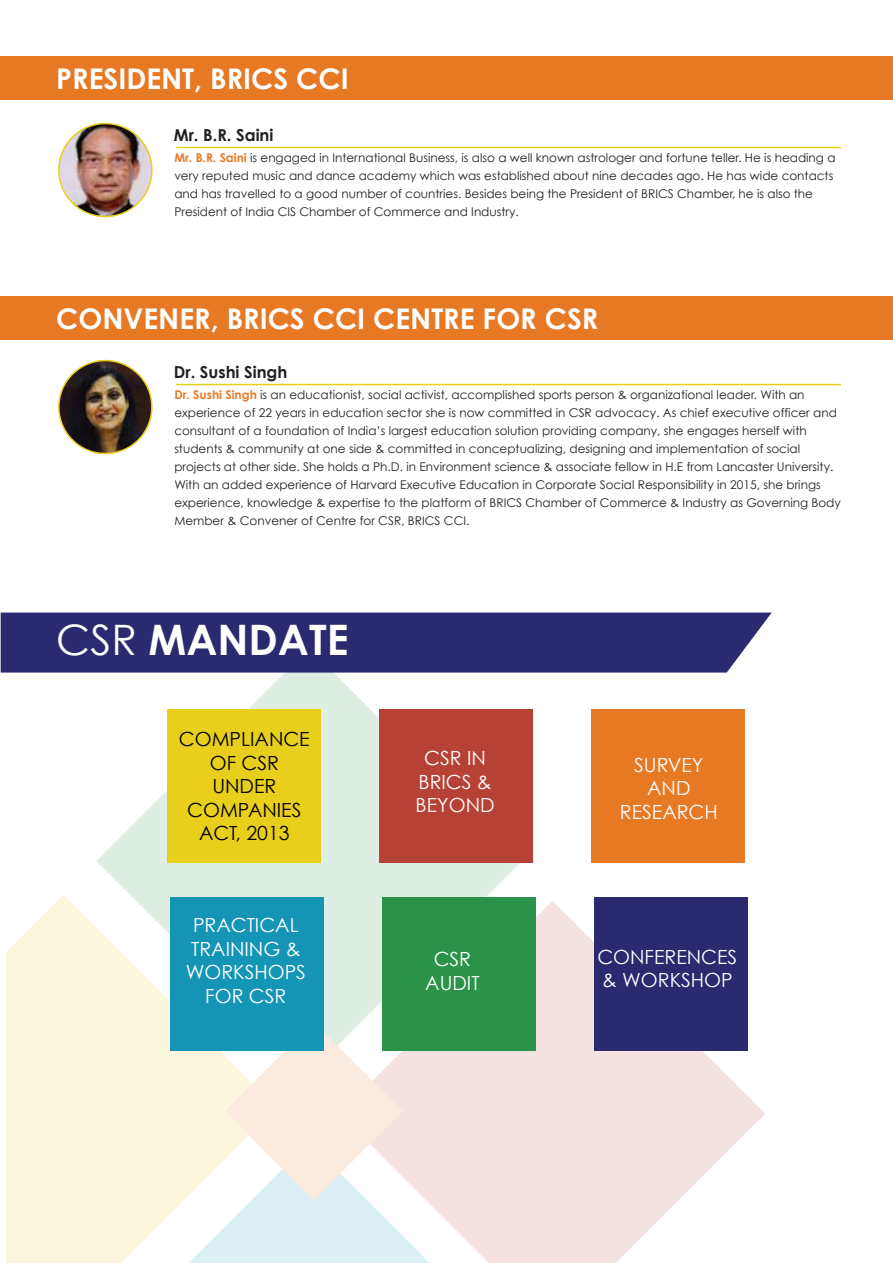
<style>
.page{position:relative;width:893px;height:1263px;background:#fff}
.page>*{position:absolute;margin:0;border:0;box-sizing:border-box;transform-origin:0 0}
.t1{font:700 42px "Century Gothic";color:#fff}
.t2{font:700 28.5px "Century Gothic";color:#fff}
.t3{font:19.5px/23.4px "Century Gothic";color:#fff;text-align:center}
.t4{font:19.5px/23.4px "Century Gothic";color:#000;text-align:center}
.t5{font:700 16.5px "Century Gothic";color:#231f20}
.t6{font:12px/18px "Century Gothic";color:#231f20}
.s1{font-weight:700;color:#e87924}
.s2{font-weight:400}
</style>
<div class="page">
<img style="left:58px;top:359px;width:95px;height:96px">
<img style="left:58px;top:122px;width:95px;height:96px">
<svg style="left:97px;top:673px;width:425px;height:349px;fill:#dfeee3"></svg>
<svg style="left:340px;top:901px;width:425px;height:362px;fill:#f4e2e1"></svg>
<svg style="left:6px;top:894px;width:270px;height:369px;fill:#fbf7dd"></svg>
<svg style="left:96px;top:1142px;width:426px;height:121px"></svg>
<svg style="left:225px;top:1022px;width:178px;height:178px"></svg>
<div style="left:0;top:56px;width:893px;height:44px;background:#e87924"></div>
<div style="left:0;top:296px;width:893px;height:44px;background:#e87924"></div>
<hr style="left:176px;top:147px;width:665px;height:1px;background:#e8cf1c">
<hr style="left:176px;top:384px;width:665px;height:1px;background:#e8cf1c">
<div style="left:1px;top:613px;width:771px;height:60px;background:#2b296f"></div>
<div style="left:167px;top:710px;width:153px;height:152px;background:#e8cf1c"></div>
<div style="left:380px;top:710px;width:153px;height:152px;background:#b64237"></div>
<div style="left:592px;top:710px;width:153px;height:152px;background:#e87924"></div>
<div style="left:170px;top:897px;width:153px;height:153px;background:#1595b6"></div>
<div style="left:383px;top:897px;width:153px;height:153px;background:#2c9249"></div>
<div style="left:595px;top:897px;width:153px;height:153px;background:#2b296f"></div>
<h2 class="t2" style="left:56px;top:61px;width:294px">PRESIDENT, BRICS CCI</h2>
<h3 class="t5" style="left:174px;top:125px;width:101px">Mr. B.R. Saini</h3>
<p class="t6" style="left:174px;top:149px;width:663px"><span class="s1">Mr. B.R. Saini</span> is engaged in International Business, is also a well known astrologer and fortune teller. He is heading a very reputed music and dance academy which was established about nine decades ago. He has wide contacts and has travelled to a good number of countries. Besides being the President of BRICS Chamber, he is also the President of India CIS Chamber of Commerce and Industry.</p>
<h2 class="t2" style="left:56px;top:301px;width:544px">CONVENER, BRICS CCI CENTRE FOR CSR</h2>
<h3 class="t5" style="left:174px;top:362px;width:115px">Dr. Sushi Singh</h3>
<p class="t6" style="left:174px;top:386px;width:668px"><span class="s1">Dr. Sushi Singh</span> is an educationist, social activist, accomplished sports person &amp; organizational leader. With an experience of 22 years in education sector she is now committed in CSR advocacy. As chief executive officer and consultant of a foundation of India’s largest education solution providing company, she engages herself with students &amp; community at one side &amp; committed in conceptualizing, designing and implementation of social projects at other side. She holds a Ph.D. in Environment science &amp; associate fellow in H.E from Lancaster University.<br>With an added experience of Harvard Executive Education in Corporate Social Responsibility in 2015, she brings experience, knowledge &amp; expertise to the platform of BRICS Chamber of Commerce &amp; Industry as Governing Body Member &amp; Convener of Centre for CSR, BRICS CCI.</p>
<h1 class="t1" style="left:56px;top:613px;width:294px"><span class="s2">CSR</span> MANDATE</h1>
<h3 class="t4" style="left:179px;top:727px;width:132px">COMPLIANCE<br>OF CSR<br>UNDER<br>COMPANIES<br>ACT, 2013</h3>
<h3 class="t3" style="left:186px;top:913px;width:122px">PRACTICAL<br>TRAINING &amp;<br>WORKSHOPS<br>FOR CSR</h3>
<h3 class="t3" style="left:416px;top:746px;width:81px">CSR IN<br>BRICS &amp;<br>BEYOND</h3>
<h3 class="t3" style="left:425px;top:947px;width:56px">CSR<br>AUDIT</h3>
<h3 class="t3" style="left:620px;top:753px;width:99px">SURVEY<br>AND<br>RESEARCH</h3>
<h3 class="t3" style="left:597px;top:945px;width:141px;text-align:left">CONFERENCES &amp; WORKSHOP</h3>
</div>
